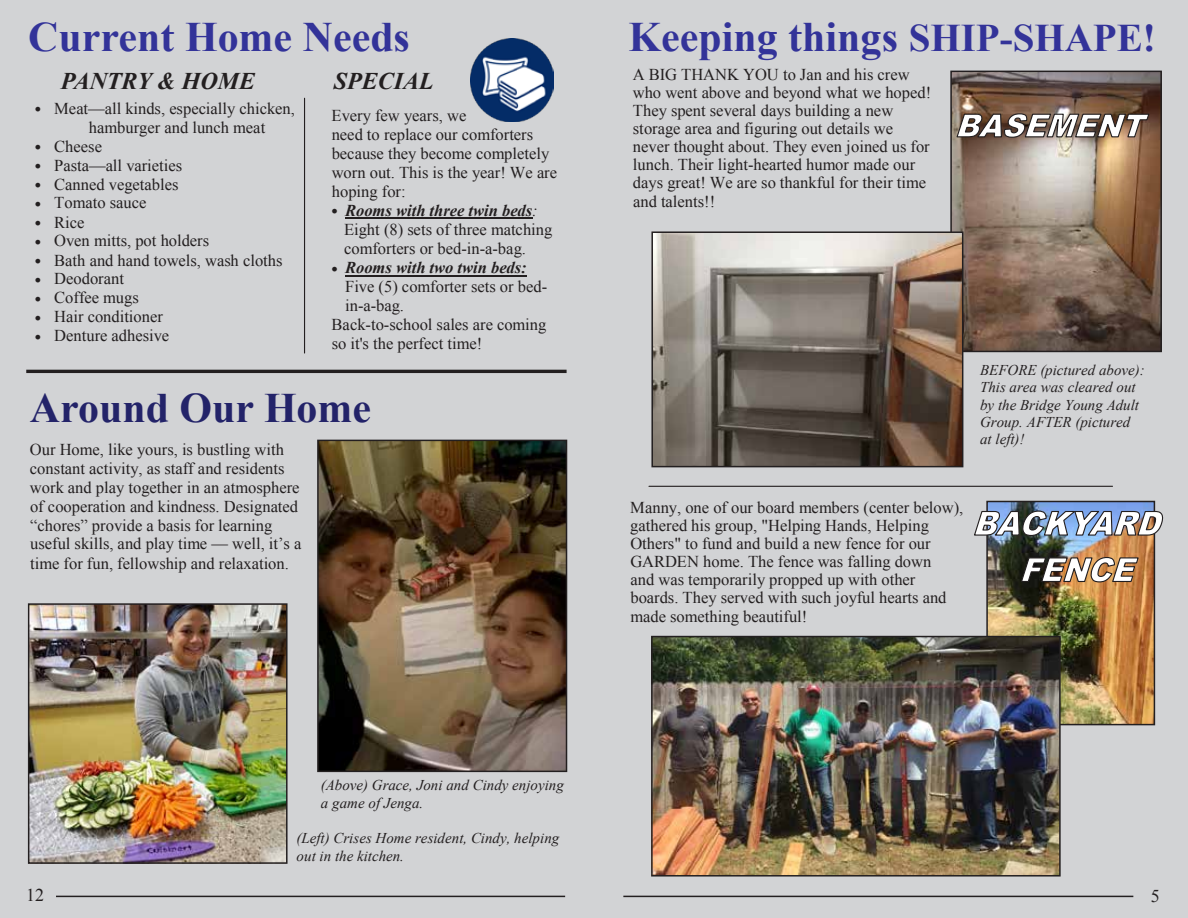
<style>
.page{position:relative;width:1188px;height:918px;background:#fff}
.page>*{position:absolute;margin:0;border:0;box-sizing:border-box;transform-origin:0 0}
.t1{font:700 42px "Times New Roman";color:#339}
.t2{font:700 42px "Times New Roman";color:#232369}
.t3{font:italic 700 24px "Times New Roman";color:#231f20}
.t4{font:18px "Times New Roman";color:#231f20}
.t5{font:16.5px/19px "Times New Roman";color:#231f20}
.t6{font:italic 700 16.5px "Times New Roman";color:#231f20}
.t7{font:italic 15px/17.2px "Times New Roman";color:#231f20}
.s1{font-family:"Myriad Pro";font-size:22.5px}
.s2{font-weight:700;font-style:italic}
.s3{font-style:italic}
.s4{font-family:"Myriad Pro";font-weight:400;font-style:normal;font-size:22.5px}
.s5{font-size:39px}
</style>
<div class="page">
<div style="left:0;top:0;width:594px;height:918px;background:#d2d3d5"></div>
<hr style="left:26px;top:370px;width:541px;height:3px;background:#231f20">
<hr style="left:304px;top:98px;width:1px;height:255px;background:#231f20">
<img style="left:471px;top:38px;width:83px;height:83px">
<hr style="left:345px;top:218px;width:187px;height:1px;background:#231f20">
<hr style="left:345px;top:275px;width:182px;height:2px;background:#231f20">
<img style="left:31px;top:606px;width:254px;height:255px">
<div style="left:28px;top:603px;width:260px;height:261px;border:2px solid #231f20"></div>
<img style="left:317px;top:440px;width:250px;height:332px">
<hr style="left:56px;top:896px;width:509px;height:1px;background:#231f20">
<div style="left:594px;top:0;width:594px;height:918px;background:#d2d3d5"></div>
<img style="left:953px;top:74px;width:206px;height:275px">
<div style="left:950px;top:71px;width:212px;height:281px;border:2px solid #231f20"></div>
<img style="left:654px;top:234px;width:306px;height:230px">
<div style="left:651px;top:231px;width:312px;height:236px;border:2px solid #231f20"></div>
<img style="left:989px;top:504px;width:163px;height:218px">
<div style="left:986px;top:501px;width:169px;height:224px;border:2px solid #231f20"></div>
<hr style="left:649px;top:486px;width:464px;height:1px;background:#231f20">
<img style="left:654px;top:639px;width:404px;height:235px">
<div style="left:651px;top:636px;width:410px;height:241px;border:2px solid #231f20"></div>
<svg style="left:956px;top:109px;width:194px;height:29px;background:#9b8e85"></svg>
<img style="left:974px;top:510px;width:189px;height:27px">
<svg style="left:1020px;top:556px;width:120px;height:27px;background:#a69381"></svg>
<hr style="left:623px;top:896px;width:510px;height:1px;background:#231f20">
<h1 class="t1" style="left:28px;top:7px;width:383px">Current Home Needs</h1>
<h2 class="t3" style="left:61px;top:64px;width:196px">PANTRY &amp; HOME</h2>
<p class="t5" style="left:332px;top:106px;width:227px">Every few years, we<br>need to replace our comforters because they become completely worn out. This is the year! We are hoping for:</p>
<p class="t5" style="left:344px;top:201px;width:210px;text-indent:-12px"><span class="s1">•</span> <span class="s2">Rooms with three twin beds</span><span class="s3">:<br></span>Eight (8) sets of three matching comforters or bed-in-a-bag.</p>
<p class="t6" style="left:332px;top:256px;width:197px"><span class="s4">•</span> Rooms with two twin beds:</p>
<p class="t5" style="left:345px;top:277px;width:204px">Five (5) comforter sets or bed-</p>
<p class="t5" style="left:345px;top:295px;width:60px">in-a-bag.</p>
<p class="t5" style="left:332px;top:315px;width:216px">Back-to-school sales are coming</p>
<p class="t5" style="left:332px;top:333px;width:152px">so it's the perfect time!</p>
<h2 class="t3" style="left:334px;top:64px;width:101px">SPECIAL</h2>
<p class="t5" style="left:89px;top:98px;width:208px;text-indent:-54px"><span class="s1">•</span> Meat—all kinds, especially chicken, hamburger and lunch meat</p>
<p class="t5" style="left:35px;top:136px;width:69px"><span class="s1">•</span> Cheese</p>
<p class="t5" style="left:35px;top:155px;width:149px"><span class="s1">•</span> Pasta—all varieties</p>
<p class="t5" style="left:35px;top:174px;width:145px"><span class="s1">•</span> Canned vegetables</p>
<p class="t5" style="left:35px;top:193px;width:113px"><span class="s1">•</span> Tomato sauce</p>
<p class="t5" style="left:35px;top:212px;width:51px"><span class="s1">•</span> Rice</p>
<p class="t5" style="left:35px;top:231px;width:176px"><span class="s1">•</span> Oven mitts, pot holders</p>
<p class="t5" style="left:35px;top:250px;width:249px"><span class="s1">•</span> Bath and hand towels, wash cloths</p>
<p class="t5" style="left:35px;top:269px;width:91px"><span class="s1">•</span> Deodorant</p>
<p class="t5" style="left:35px;top:288px;width:105px"><span class="s1">•</span> Coffee mugs</p>
<p class="t5" style="left:35px;top:307px;width:130px"><span class="s1">•</span> Hair conditioner</p>
<p class="t5" style="left:35px;top:326px;width:136px"><span class="s1">•</span> Denture adhesive</p>
<h1 class="t2" style="left:30px;top:379px;width:343px">Around Our Home</h1>
<p class="t5" style="left:30px;top:439px;width:273px">Our Home, like yours, is bustling with constant activity, as staff and residents work and play together in an atmosphere of cooperation and kindness. Designated “chores” provide a basis for learning useful skills, and play time — well, it’s a time for fun, fellowship and relaxation.</p>
<p class="t4" style="left:26px;top:883px;width:19px">12</p>
<p class="t7" style="left:321px;top:776px;width:245px">(Above) Grace, Joni and Cindy enjoying a game of Jenga.</p>
<p class="t7" style="left:297px;top:829px;width:264px">(Left) Crises Home resident, Cindy, helping out in the kitchen.</p>
<h1 class="t1" style="left:628px;top:8px;width:529px">Keeping things <span class="s5">SHIP-SHAPE!</span></h1>
<p class="t5" style="left:633px;top:65px;width:300px;line-height:18.1px">A BIG THANK YOU to Jan and his crew who went above and beyond what we hoped!<br>They spent several days building a new storage area and figuring out details we never thought about. They even joined us for lunch. Their light-hearted humor made our days great! We are so thankful for their time and talents!!</p>
<p class="t7" style="left:980px;top:361px;width:166px">BEFORE (pictured above):<br>This area was cleared out by the Bridge Young Adult<br>Group. AFTER (pictured at left)!</p>
<p class="t5" style="left:630px;top:498px;width:335px;line-height:18.1px">Manny, one of our board members (center below), gathered his group, "Helping Hands, Helping Others" to fund and build a new fence for our GARDEN home. The fence was falling down<br>and was temporarily propped up with other boards. They served with such joyful hearts and made something beautiful!</p>
<p class="t4" style="left:1151px;top:884px;width:10px">5</p>
</div>
